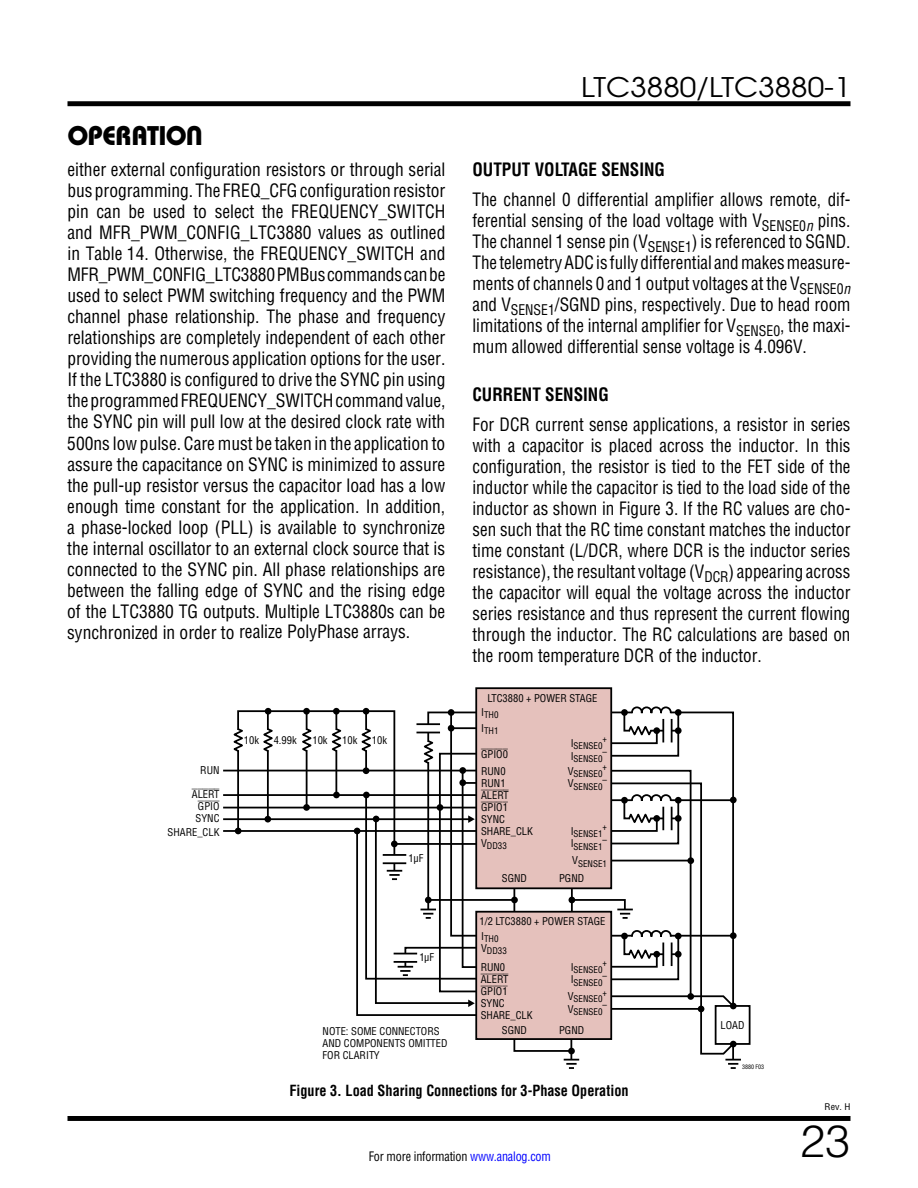
<style>
.page{position:relative;width:918px;height:1188px;background:#fff}
.page>*{position:absolute;margin:0;border:0;box-sizing:border-box;transform-origin:0 0}
.t1{font:300 45px "Helvetica";color:#000}
.t2{font:27px "Avant Garde";color:#000;scale:1.1 1}
.t3{font:27px "Linear Bauhaus";letter-spacing:-.02em;color:#000}
.t4{font:18px/21px "Linear Helv Cond";color:#000;text-align:justify}
.t5{font:18px/21px "Linear Helv Cond";color:#000;text-align:justify;scale:.95 1}
.t6{font:700 18px "Linear Helv Cond";color:#000;scale:.95 1}
.t7{font:700 15px "Linear Helv Cond";color:#000;scale:.95 1}
.t8{font:12.75px "Linear Helv Cond";letter-spacing:-.015em;color:#000;scale:.95 1}
.t9{font:10.5px/12px "Linear Helv Cond";color:#000}
.t10{font:10.5px/12px "Linear Helv Cond Ovr";color:#000}
.t11{font:9px/12.1px "Linear Helv Cond";color:#000}
.t12{font:9px "Linear Helv Cond";color:#000;scale:1.1 1}
.t13{font:6px "Linear Helv Cond";color:#000}
.s1{color:#00f}
</style>
<div class="page">
<div style="left:68px;top:1116px;width:782px;height:5px;background:#000"></div>
<div style="left:68px;top:101px;width:782px;height:5px;background:#000"></div>
<hr style="left:223px;top:830px;width:256px;height:2px;background:#000">
<hr style="left:223px;top:770px;width:255px;height:1px;background:#000">
<hr style="left:223px;top:794px;width:255px;height:2px;background:#000">
<hr style="left:223px;top:807px;width:255px;height:1px;background:#000">
<div style="left:511px;top:897px;width:7px;height:6px;background:#000;border-radius:50%"></div>
<div style="left:476px;top:688px;width:135px;height:200px;background:#e5c1bc"></div>
<div style="left:475px;top:687px;width:137px;height:202px;border:2px solid #000"></div>
<div style="left:476px;top:912px;width:135px;height:127px;background:#e5c1bc"></div>
<svg style="left:609px;top:706px;width:71px;height:52px"></svg>
<hr style="left:223px;top:818px;width:247px;height:2px;background:#000">
<svg style="left:513px;top:769px;width:228px;height:300px"></svg>
<div style="left:716px;top:1006px;width:34px;height:38px;background:#fff"></div>
<div style="left:715px;top:1005px;width:36px;height:40px;border:2px solid #000"></div>
<div style="left:730px;top:1003px;width:7px;height:6px;background:#000;border-radius:50%"></div>
<div style="left:730px;top:1041px;width:7px;height:6px;background:#000;border-radius:50%"></div>
<svg style="left:230px;top:709px;width:274px;height:308px"></svg>
<h2 class="t2" style="left:581px;top:70px;width:246px">LTC3880/LTC3880-1</h2>
<h2 class="t3" style="left:68px;top:119px;width:137px">OPERATION</h2>
<p class="t4" style="left:67px;top:159px;width:380px">either external configuration resistors or through serial bus programming. The FREQ_CFG configuration resistor pin can be used to select the FREQUENCY_SWITCH and MFR_PWM_CONFIG_LTC3880 values as outlined in Table 14. Otherwise, the FREQUENCY_SWITCH and MFR_PWM_CONFIG_LTC3880 PMBuscommandscanbe used to select PWM switching frequency and the PWM channel phase relationship. The phase and frequency relationships are completely independent of each other providing the numerous application options for the user.<br>If the LTC3880 is configured to drive the SYNC pin using theprogrammedFREQUENCY_SWITCHcommandvalue, the SYNC pin will pull low at the desired clock rate with 500ns low pulse. Care must be taken in the application to assure the capacitance on SYNC is minimized to assure the pull-up resistor versus the capacitor load has a low enough time constant for the application. In addition, a phase-locked loop (PLL) is available to synchronize the internal oscillator to an external clock source that is connected to the SYNC pin. All phase relationships are between the falling edge of SYNC and the rising edge of the LTC3880 TG outputs. Multiple LTC3880s can be synchronized in order to realize PolyPhase arrays.</p>
<p class="t6" style="left:472px;top:159px;width:204px">OUTPUT VOLTAGE SENSING</p>
<p class="t5" style="left:472px;top:189px;width:399px">The channel 0 differential amplifier allows remote, dif&shy;ferential sensing of the load voltage with V<sub>SENSE0</sub><sub>n</sub> pins.<br>The channel 1 sense pin (V<sub>SENSE1</sub>) is referenced to SGND.<br>The telemetry ADC is fully differential and makes measure&shy;ments of channels 0 and 1 output voltages at the V<sub>SENSE0</sub><sub>n </sub>and V<sub>SENSE1</sub>/SGND pins, respectively. Due to head room limitations of the internal amplifier for V<sub>SENSE0</sub>, the maxi&shy;mum allowed differential sense voltage is 4.096V.</p>
<p class="t6" style="left:472px;top:384px;width:145px">CURRENT SENSING</p>
<p class="t5" style="left:472px;top:414px;width:400px">For DCR current sense applications, a resistor in series with a capacitor is placed across the inductor. In this configuration, the resistor is tied to the FET side of the inductor while the capacitor is tied to the load side of the inductor as shown in Figure 3. If the RC values are cho&shy;sen such that the RC time constant matches the inductor time constant (L/DCR, where DCR is the inductor series resistance), the resultant voltage (V<sub>DCR</sub>) appearing across the capacitor will equal the voltage across the inductor series resistance and thus represent the current flowing through the inductor. The RC calculations are based on the room temperature DCR of the inductor.</p>
<p class="t9" style="left:488px;top:692px;width:111px">LTC3880 + POWER STAGE</p>
<p class="t11" style="left:481px;top:709px;width:19px"><sup>I</sup>TH0</p>
<p class="t9" style="left:200px;top:764px;width:21px">RUN</p>
<p class="t10" style="left:192px;top:789px;width:29px;text-align:center">ALERT<br>GPIO</p>
<p class="t9" style="left:196px;top:813px;width:25px">SYNC</p>
<p class="t9" style="left:168px;top:826px;width:53px">SHARE_CLK</p>
<p class="t9" style="left:244px;top:734px;width:17px">10k</p>
<p class="t9" style="left:274px;top:734px;width:25px">4.99k</p>
<p class="t9" style="left:312px;top:734px;width:17px">10k</p>
<p class="t9" style="left:342px;top:734px;width:17px">10k</p>
<p class="t9" style="left:372px;top:734px;width:17px">10k</p>
<p class="t9" style="left:409px;top:852px;width:16px">1µF</p>
<p class="t9" style="left:419px;top:951px;width:16px">1µF</p>
<p class="t9" style="left:323px;top:1025px;width:126px">NOTE: SOME CONNECTORS<br>AND COMPONENTS OMITTED<br>FOR CLARITY</p>
<p class="t11" style="left:481px;top:724px;width:19px"><sup>I</sup>TH1</p>
<p class="t10" style="left:481px;top:748px;width:28px">GPIO0</p>
<p class="t9" style="left:481px;top:765px;width:26px">RUN0<br>RUN1</p>
<p class="t10" style="left:481px;top:789px;width:29px">ALERT<br>GPIO1</p>
<p class="t9" style="left:481px;top:813px;width:53px">SYNC<br>SHARE_CLK</p>
<p class="t11" style="left:481px;top:840px;width:27px"><sup>V</sup>DD33</p>
<p class="t11" style="left:571px;top:740px;width:33px"><sup>I</sup>SENSE0</p>
<p class="t11" style="left:603px;top:733px;width:6px">+</p>
<p class="t11" style="left:571px;top:753px;width:33px"><sup>I</sup>SENSE0</p>
<p class="t11" style="left:603px;top:746px;width:6px">–</p>
<p class="t11" style="left:568px;top:768px;width:36px"><sup>V</sup>SENSE0</p>
<p class="t11" style="left:603px;top:761px;width:6px">+</p>
<p class="t11" style="left:568px;top:780px;width:36px"><sup>V</sup>SENSE0</p>
<p class="t11" style="left:603px;top:774px;width:6px">–</p>
<p class="t11" style="left:571px;top:828px;width:33px"><sup>I</sup>SENSE1</p>
<p class="t11" style="left:603px;top:821px;width:6px">+</p>
<p class="t11" style="left:571px;top:840px;width:33px"><sup>I</sup>SENSE1</p>
<p class="t11" style="left:603px;top:834px;width:6px">–</p>
<p class="t11" style="left:572px;top:857px;width:36px"><sup>V</sup>SENSE1</p>
<p class="t9" style="left:502px;top:872px;width:27px">SGND</p>
<p class="t9" style="left:559px;top:872px;width:27px">PGND</p>
<p class="t9" style="left:480px;top:915px;width:127px">1/2 LTC3880 + POWER STAGE</p>
<p class="t11" style="left:481px;top:933px;width:27px"><sup>I</sup>TH0<br><sup>V</sup>DD33</p>
<p class="t9" style="left:481px;top:961px;width:26px">RUN0</p>
<p class="t10" style="left:481px;top:973px;width:29px">ALERT<br>GPIO1</p>
<p class="t9" style="left:481px;top:997px;width:53px">SYNC<br>SHARE_CLK</p>
<p class="t9" style="left:502px;top:1024px;width:27px">SGND</p>
<p class="t11" style="left:571px;top:963px;width:33px"><sup>I</sup>SENSE0</p>
<p class="t11" style="left:603px;top:957px;width:6px">+</p>
<p class="t11" style="left:571px;top:976px;width:33px"><sup>I</sup>SENSE0</p>
<p class="t11" style="left:603px;top:969px;width:6px">–</p>
<p class="t11" style="left:568px;top:993px;width:36px"><sup>V</sup>SENSE0</p>
<p class="t11" style="left:603px;top:986px;width:6px">+</p>
<p class="t11" style="left:568px;top:1006px;width:36px"><sup>V</sup>SENSE0</p>
<p class="t11" style="left:603px;top:999px;width:6px">–</p>
<p class="t9" style="left:559px;top:1024px;width:27px">PGND</p>
<p class="t7" style="left:289px;top:1081px;width:359px">Figure 3. Load Sharing Connections for 3-Phase Operation</p>
<p class="t8" style="left:369px;top:1148px;width:193px">For more information <span class="s1">www.analog.com</span></p>
<p class="t9" style="left:721px;top:1019px;width:25px">LOAD</p>
<p class="t13" style="left:742px;top:1063px;width:24px">3880 F03</p>
<p class="t12" style="left:825px;top:1102px;width:25px">Rev. H</p>
<h1 class="t1" style="left:800px;top:1113px;width:52px">23</h1>
</div>
